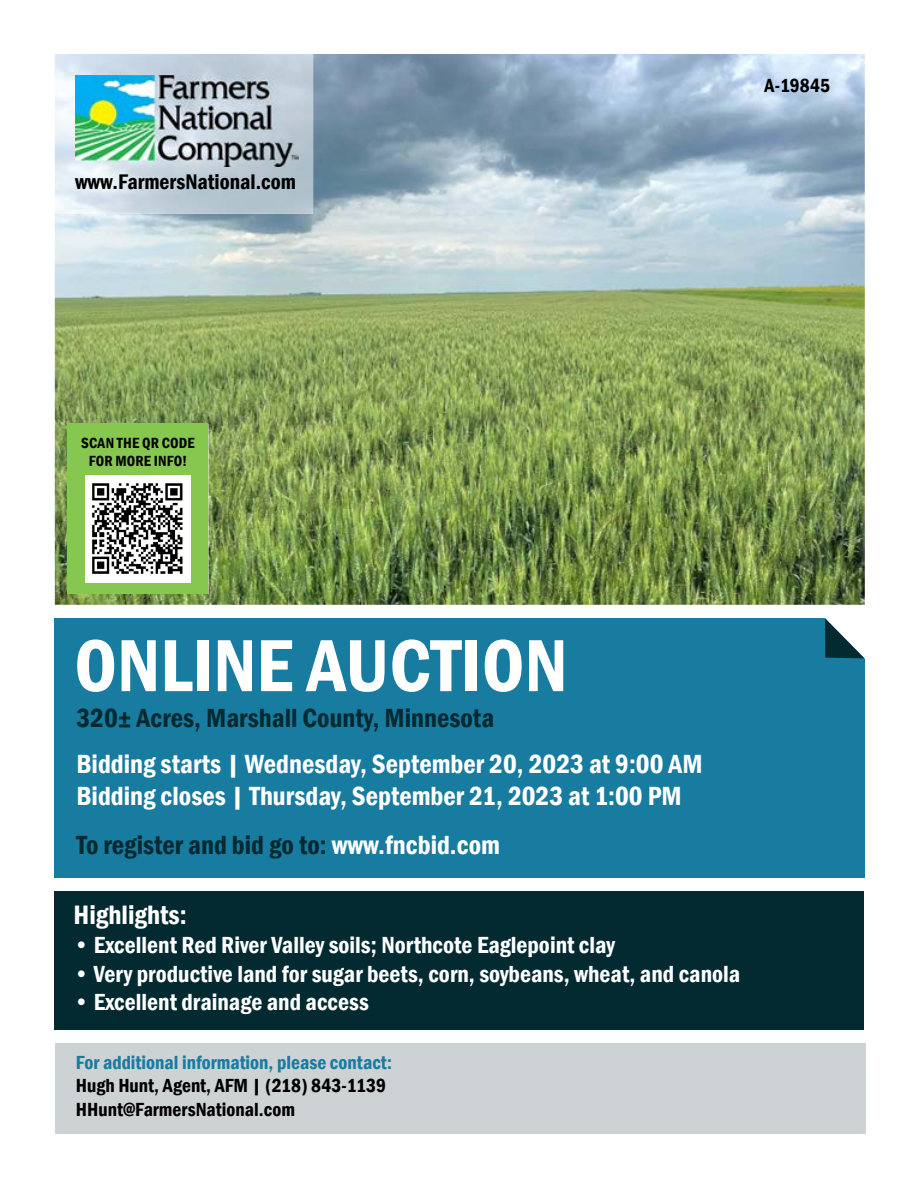
<style>
.page{position:relative;width:918px;height:1188px;background:#fff}
.page>*{position:absolute;margin:0;border:0;box-sizing:border-box;transform-origin:0 0}
.t1{font:600 condensed 76.35px "Franklin Gothic";color:#fff}
.t2{font:600 condensed 27.3px "Franklin Gothic";color:#fff}
.t3{font:600 condensed 27px/32.4px "Franklin Gothic";color:#fff}
.t4{font:600 condensed 27px "Franklin Gothic";color:#042a31}
.t5{font:600 condensed 24px "Franklin Gothic";color:#fff}
.t6{font:600 condensed 21.75px "Franklin Gothic";color:#000}
.t7{font:600 condensed 19.5px/23.4px "Franklin Gothic";color:#000}
.t8{font:600 condensed 19.5px "Franklin Gothic";color:#187ba0}
.t9{font:600 condensed 15.15px/18.1px "Franklin Gothic";letter-spacing:.01em;color:#000;text-align:center}
.s1{color:#fff}
</style>
<div class="page">
<div style="left:55px;top:1043px;width:810px;height:91px;background:#cdd2d4"></div>
<div style="left:54px;top:891px;width:810px;height:139px;background:#042a31"></div>
<div style="left:55px;top:618px;width:810px;height:260px;background:#187ba0"></div>
<svg style="left:825px;top:618px;width:40px;height:41px;background:#81969a"></svg>
<img style="left:55px;top:54px;width:810px;height:551px">
<img style="left:55px;top:54px;width:258px;height:160px">
<img style="left:75px;top:75px;width:224px;height:92px">
<div style="left:68px;top:424px;width:140px;height:170px;background:#86c750"></div>
<img style="left:85px;top:476px;width:105px;height:106px">
<p class="t6" style="left:75px;top:168px;width:223px">www.FarmersNational.com</p>
<p class="t7" style="left:765px;top:74px;width:67px">A-19845</p>
<p class="t9" style="left:81px;top:433px;width:115px">SCAN THE QR CODE<br>FOR MORE INFO!</p>
<h1 class="t1" style="left:74px;top:615px;width:495px">ONLINE AUCTION</h1>
<p class="t4" style="left:76px;top:700px;width:419px">320± Acres, Marshall County, Minnesota</p>
<p class="t3" style="left:76px;top:747px;width:628px">Bidding starts | Wednesday, September 20, 2023 at 9:00 AM<br>Bidding closes | Thursday, September 21, 2023 at 1:00 PM</p>
<p class="t4" style="left:76px;top:827px;width:425px">To register and bid go to: <span class="s1">www.fncbid.com</span></p>
<p class="t2" style="left:74px;top:897px;width:115px">Highlights:</p>
<p class="t5" style="left:74px;top:929px;width:543px">• Excellent Red River Valley soils; Northcote Eaglepoint clay</p>
<p class="t5" style="left:74px;top:958px;width:668px">• Very productive land for sugar beets, corn, soybeans, wheat, and canola</p>
<p class="t5" style="left:74px;top:986px;width:297px">• Excellent drainage and access</p>
<p class="t8" style="left:76px;top:1049px;width:318px">For additional information, please contact:</p>
<p class="t7" style="left:76px;top:1074px;width:312px">Hugh Hunt, Agent, AFM | (218) 843-1139<br>HHunt@FarmersNational.com</p>
</div>
